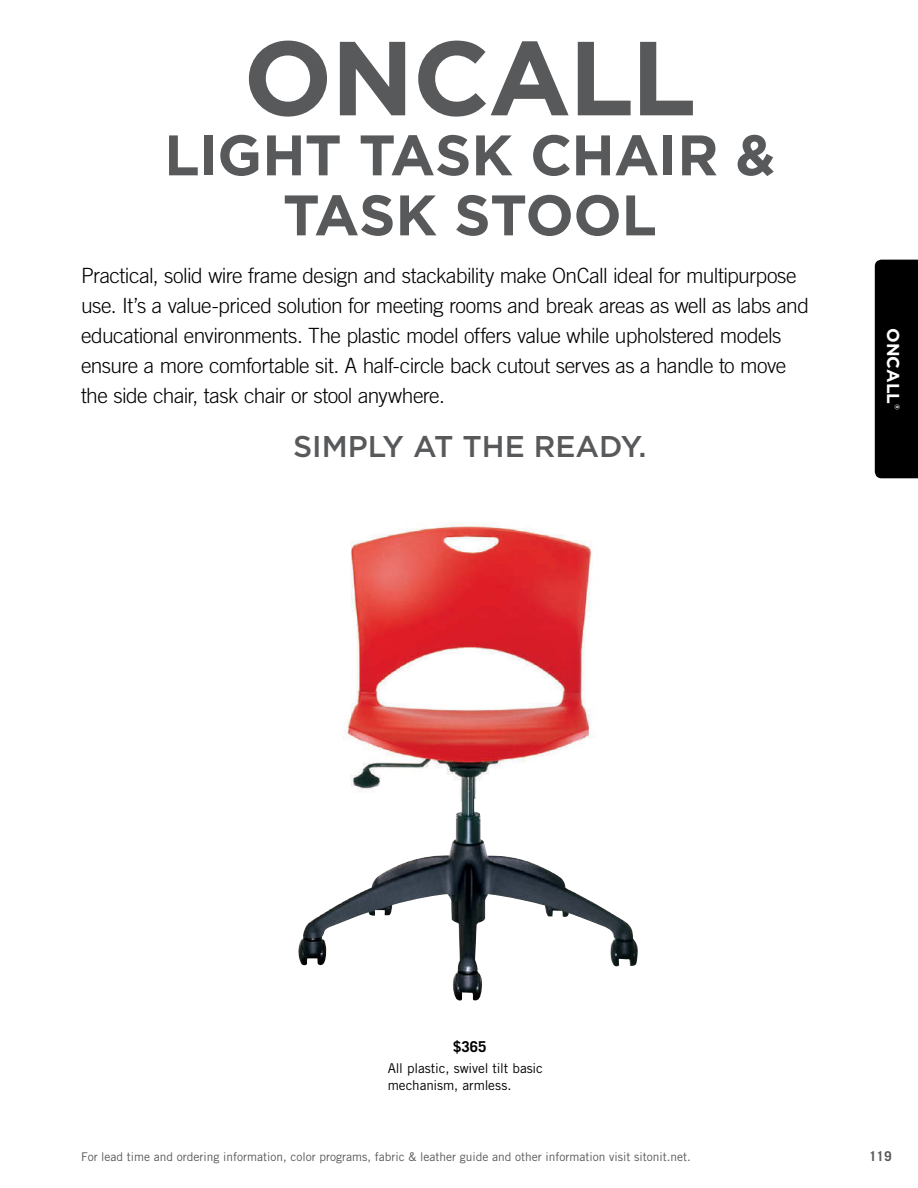
<style>
.page{position:relative;width:918px;height:1188px;background:#fff}
.page>*{position:absolute;margin:0;border:0;box-sizing:border-box;transform-origin:0 0}
.t1{font:700 105px "Gotham";letter-spacing:-.02em;color:#58595b}
.t2{font:700 57px/60px "Gotham";letter-spacing:-.01em;color:#58595b;text-align:center}
.t3{font:500 30px "Gotham";color:#58595b}
.t4{font:300 21px/30px "Trade Gothic LT Std";letter-spacing:-.025em;color:#000}
.t5{font:700 17.25px "Gotham";color:#fff}
.t6{font:700 15px "Trade Gothic LT Std";color:#000}
.t7{font:13.5px/16.5px "Trade Gothic LT Std";letter-spacing:-.01em;color:#000}
.t8{font:700 13.5px "Trade Gothic LT Std";color:#58595b}
.t9{font:12px "Trade Gothic LT Std";color:#58595b}
.t10{font:700 7.05px "Gotham";color:#fff}
</style>
<div class="page">
<img style="left:298px;top:522px;width:340px;height:479px">
<div style="left:875px;top:260px;width:43px;height:218px;background:#000"></div>
<h1 class="t1" style="left:243px;top:17px;width:454px">ONCALL</h1>
<h2 class="t2" style="left:164px;top:124px;width:613px">LIGHT TASK CHAIR &amp;<br>TASK STOOL</h2>
<p class="t4" style="left:81px;top:261px;width:730px">Practical, solid wire frame design and stackability make OnCall ideal for multipurpose use. It’s a value-priced solution for meeting rooms and break areas as well as labs and educational environments. The plastic model offers value while upholstered models ensure a more comfortable sit. A half-circle back cutout serves as a handle to move the side chair, task chair or stool anywhere.</p>
<h3 class="t3" style="left:293px;top:427px;width:355px">SIMPLY AT THE READY.</h3>
<p class="t5" style="left:903px;top:328px;width:78px;rotate:90deg">ONCALL</p>
<p class="t10" style="left:901px;top:404px;width:7px;rotate:90deg">®</p>
<p class="t6" style="left:453px;top:1037px;width:35px">$365</p>
<p class="t7" style="left:388px;top:1060px;width:157px">All plastic, swivel tilt basic mechanism, armless.</p>
<p class="t9" style="left:81px;top:1149px;width:611px">For lead time and ordering information, color programs, fabric &amp; leather guide and other information visit sitonit.net.</p>
<p class="t8" style="left:869px;top:1148px;width:24px">119</p>
</div>
